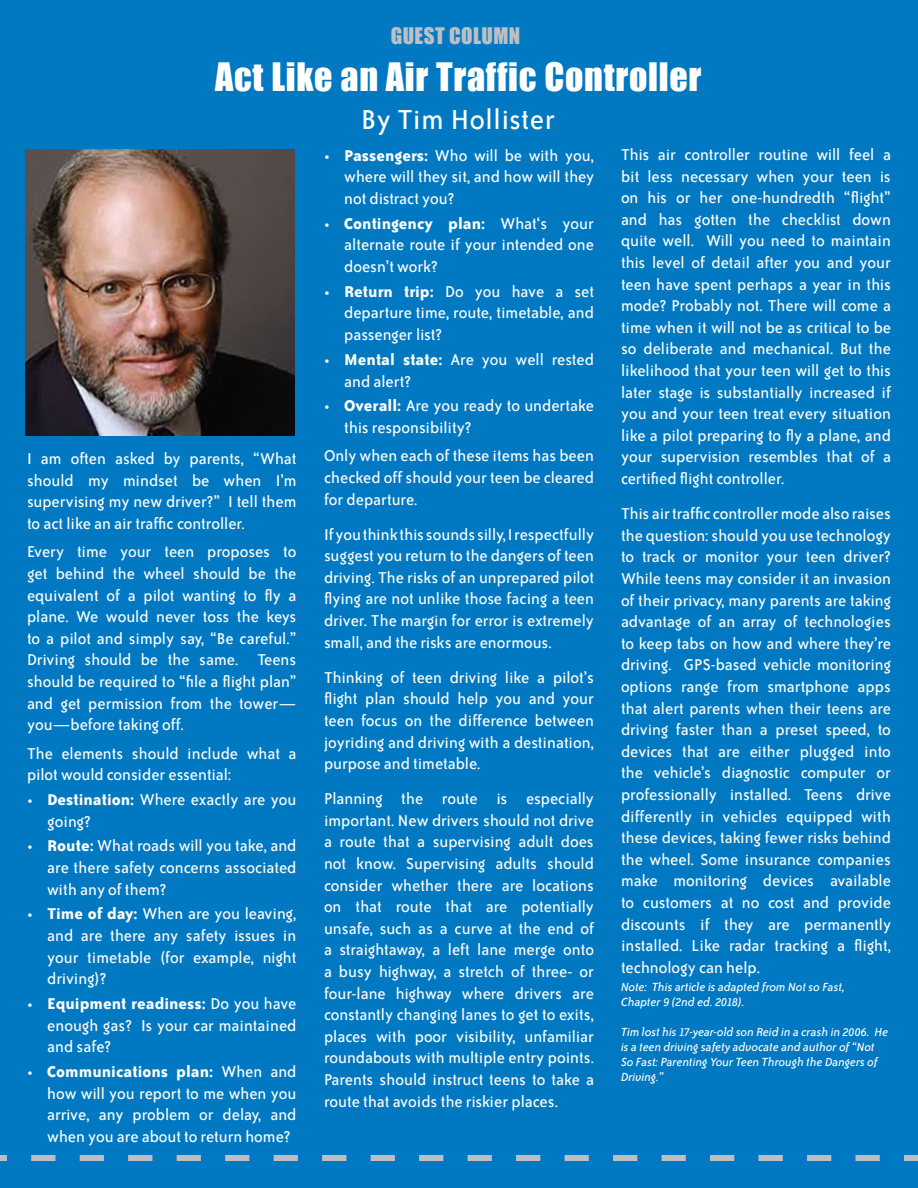
<style>
.page{position:relative;width:918px;height:1188px;background:#0079c2}
.page>*{position:absolute;margin:0;border:0;box-sizing:border-box;transform-origin:0 0}
.headline_1{font:36px "Impact";letter-spacing:.02em;color:#fff}
.headline_1-2{font:31.5px "Bailey Sans ITC";letter-spacing:.02em;color:#fff}
.smaller_headline{font:21px "Impact";letter-spacing:.02em;color:#bebfc2}
._12pt_body_copy{font:18px/21.6px "Bailey Sans ITC";color:#fff;text-align:justify}
.BULLETS{font:18px/21.6px "Bailey Sans ITC";color:#fff;text-align:justify}
.t1{font:italic 13.5px/15px "Bailey Sans ITC";color:#fff}
.s1{font-weight:700}
</style>
<div class="page">
<svg style="left:0;top:1155px;width:918px;height:6px"></svg>
<img style="left:25px;top:149px;width:270px;height:286px">
<p class="smaller_headline" style="left:391px;top:19px;width:131px">GUEST COLUMN</p>
<p class="headline_1" style="left:215px;top:49px;width:488px">Act Like an Air Traffic Controller</p>
<p class="headline_1-2" style="left:361px;top:103px;width:195px">By Tim Hollister</p>
<p class="_12pt_body_copy" style="left:27px;top:448px;width:271px">I am often asked by parents, “What should my mindset be when I’m supervising my new driver?” I tell them to act like an air traffic controller.</p>
<p class="_12pt_body_copy" style="left:27px;top:541px;width:271px">Every time your teen proposes to get behind the wheel should be the equivalent of a pilot wanting to fly a plane. We would never toss the keys to a pilot and simply say, “Be careful.” Driving should be the same. Teens should be required to “file a flight plan” and get permission from the tower— you—before taking off.</p>
<p class="_12pt_body_copy" style="left:27px;top:743px;width:271px">The elements should include what a pilot would consider essential:</p>
<p class="BULLETS" style="left:47px;top:789px;width:251px;text-indent:-20px">• <span class="s1">Destination:</span> Where exactly are you going?</p>
<p class="BULLETS" style="left:47px;top:835px;width:251px;text-indent:-20px">• <span class="s1">Route:</span> What roads will you take, and are there safety concerns associated with any of them?</p>
<p class="BULLETS" style="left:47px;top:904px;width:251px;text-indent:-20px">• <span class="s1">Time of day:</span> When are you leaving, and are there any safety issues in your timetable (for example, night driving)?</p>
<p class="BULLETS" style="left:47px;top:993px;width:251px;text-indent:-20px">• <span class="s1">Equipment readiness:</span> Do you have enough gas? Is your car maintained and safe?</p>
<p class="BULLETS" style="left:47px;top:1061px;width:251px;text-indent:-20px">• <span class="s1">Communications plan:</span> When and how will you report to me when you arrive, any problem or delay, and when you are about to return home?</p>
<p class="BULLETS" style="left:344px;top:145px;width:251px;text-indent:-20px">• <span class="s1">Passengers:</span> Who will be with you, where will they sit, and how will they not distract you?</p>
<p class="BULLETS" style="left:344px;top:213px;width:251px;text-indent:-20px">• <span class="s1">Contingency plan:</span> What‘s your alternate route if your intended one doesn’t work?</p>
<p class="BULLETS" style="left:344px;top:281px;width:251px;text-indent:-20px">• <span class="s1">Return trip:</span> Do you have a set departure time, route, timetable, and passenger list?</p>
<p class="BULLETS" style="left:344px;top:349px;width:251px;text-indent:-20px">• <span class="s1">Mental state:</span> Are you well rested and alert?</p>
<p class="BULLETS" style="left:344px;top:395px;width:251px;text-indent:-20px">• <span class="s1">Overall:</span> Are you ready to undertake this responsibility?</p>
<p class="_12pt_body_copy" style="left:324px;top:445px;width:271px">Only when each of these items has been checked off should your teen be cleared for departure.</p>
<p class="_12pt_body_copy" style="left:324px;top:524px;width:272px">If you think this sounds silly, I respectfully suggest you return to the dangers of teen driving. The risks of an unprepared pilot flying are not unlike those facing a teen driver. The margin for error is extremely small, and the risks are enormous.</p>
<p class="_12pt_body_copy" style="left:324px;top:667px;width:272px">Thinking of teen driving like a pilot’s flight plan should help you and your teen focus on the difference between joyriding and driving with a destination, purpose and timetable.</p>
<p class="_12pt_body_copy" style="left:324px;top:788px;width:272px">Planning the route is especially important. New drivers should not drive a route that a supervising adult does not know. Supervising adults should consider whether there are locations on that route that are potentially unsafe, such as a curve at the end of a straightaway, a left lane merge onto a busy highway, a stretch of three- or four-lane highway where drivers are constantly changing lanes to get to exits, places with poor visibility, unfamiliar roundabouts with multiple entry points.<br>Parents should instruct teens to take a route that avoids the riskier places.</p>
<p class="_12pt_body_copy" style="left:621px;top:144px;width:272px">This air controller routine will feel a bit less necessary when your teen is on his or her one-hundredth “flight” and has gotten the checklist down quite well. Will you need to maintain this level of detail after you and your teen have spent perhaps a year in this mode? Probably not. There will come a time when it will not be as critical to be so deliberate and mechanical. But the likelihood that your teen will get to this later stage is substantially increased if you and your teen treat every situation like a pilot preparing to fly a plane, and your supervision resembles that of a certified flight controller.</p>
<p class="_12pt_body_copy" style="left:621px;top:503px;width:272px">This air traffic controller mode also raises the question: should you use technology to track or monitor your teen driver?<br>While teens may consider it an invasion of their privacy, many parents are taking advantage of an array of technologies to keep tabs on how and where they’re driving. GPS-based vehicle monitoring options range from smartphone apps that alert parents when their teens are driving faster than a preset speed, to devices that are either plugged into the vehicle’s diagnostic computer or professionally installed. Teens drive differently in vehicles equipped with these devices, taking fewer risks behind the wheel. Some insurance companies make monitoring devices available to customers at no cost and provide discounts if they are permanently installed. Like radar tracking a flight, technology can help.</p>
<p class="t1" style="left:621px;top:979px;width:226px">Note: This article is adapted from Not so Fast,<br>Chapter 9 (2nd ed. 2018).</p>
<p class="t1" style="left:621px;top:1024px;width:269px">Tim lost his 17-year-old son Reid in a crash in 2006. He is a teen driving safety advocate and author of “Not So Fast: Parenting Your Teen Through the Dangers of Driving.”</p>
</div>
